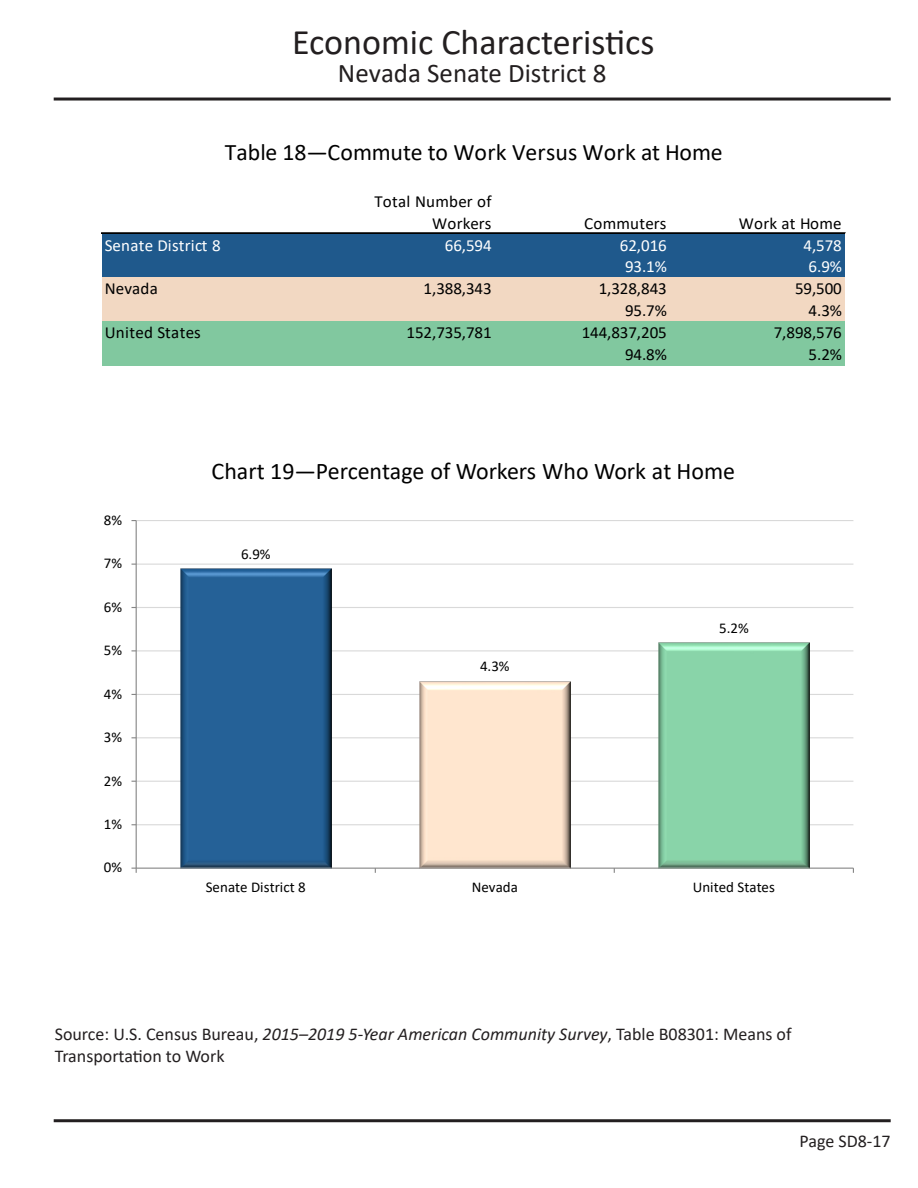
<style>
.page{position:relative;width:918px;height:1188px;background:#fff}
.page>*{position:absolute;margin:0;border:0;box-sizing:border-box;transform-origin:0 0}
.t1{font:36px "Calibri";color:#231f20}
.t2{font:27px "Calibri";color:#231f20}
.t3{font:24px "Calibri";color:#000}
.t4{font:23.7px "Calibri";letter-spacing:.005em;color:#000}
.t5{font:18px/21.6px "Calibri";color:#231f20}
.t6{font:16.95px/22px "Calibri";color:#000;text-align:right}
.t7{font:16.95px "Calibri";letter-spacing:-.005em;color:#fff}
.t8{font:15px "Calibri";color:#000}
.s1{font-style:italic}
</style>
<div class="page">
<hr style="left:54px;top:1119px;width:837px;height:3px;background:#231f20">
<hr style="left:54px;top:98px;width:837px;height:3px;background:#231f20">
<div style="left:102px;top:233px;width:743px;height:45px;background:#1f598c"></div>
<div style="left:102px;top:277px;width:743px;height:45px;background:#f2d8c2"></div>
<div style="left:102px;top:321px;width:743px;height:45px;background:#81c89f"></div>
<hr style="left:102px;top:232px;width:743px;height:1px;background:#000">
<hr style="left:102px;top:233px;width:743px;height:1px;background:#000">
<hr style="left:136px;top:824px;width:717px;height:1px;background:#d9d9d9">
<hr style="left:136px;top:781px;width:717px;height:1px;background:#d9d9d9">
<hr style="left:136px;top:737px;width:717px;height:1px;background:#d9d9d9">
<hr style="left:136px;top:694px;width:717px;height:1px;background:#d9d9d9">
<hr style="left:136px;top:650px;width:717px;height:1px;background:#d9d9d9">
<hr style="left:136px;top:607px;width:717px;height:1px;background:#d9d9d9">
<hr style="left:136px;top:564px;width:717px;height:1px;background:#d9d9d9">
<hr style="left:136px;top:520px;width:717px;height:1px;background:#d9d9d9">
<img style="left:180px;top:569px;width:151px;height:299px">
<img style="left:419px;top:681px;width:152px;height:187px">
<img style="left:658px;top:643px;width:151px;height:225px">
<hr style="left:136px;top:521px;width:1px;height:347px;background:#868686">
<hr style="left:136px;top:868px;width:717px;height:1px;background:#868686">
<svg style="left:132px;top:868px;width:5px;height:5px"></svg>
<h1 class="t1" style="left:292px;top:17px;width:364px">Economic Characteristics</h1>
<h2 class="t2" style="left:338px;top:55px;width:270px">Nevada Senate District 8</h2>
<h3 class="t4" style="left:225px;top:136px;width:499px">Table 18—Commute to Work Versus Work at Home</h3>
<p class="t6" style="left:374px;top:189px;width:119px">Total Number of<br>Workers</p>
<p class="t6" style="left:584px;top:211px;width:84px">Commuters</p>
<p class="t6" style="left:739px;top:211px;width:104px">Work at Home</p>
<p class="t7" style="left:105px;top:233px;width:117px">Senate District 8</p>
<p class="t7" style="left:445px;top:233px;width:48px">66,594</p>
<p class="t7" style="left:620px;top:233px;width:48px">62,016</p>
<p class="t7" style="left:804px;top:233px;width:40px">4,578</p>
<p class="t7" style="left:625px;top:255px;width:43px">93.1%</p>
<p class="t7" style="left:809px;top:255px;width:35px">6.9%</p>
<p class="t6" style="left:105px;top:277px;width:55px">Nevada</p>
<p class="t6" style="left:424px;top:277px;width:70px">1,388,343</p>
<p class="t6" style="left:599px;top:277px;width:70px">1,328,843</p>
<p class="t6" style="left:795px;top:277px;width:48px">59,500</p>
<p class="t6" style="left:625px;top:299px;width:43px">95.7%</p>
<p class="t6" style="left:809px;top:299px;width:35px">4.3%</p>
<p class="t6" style="left:105px;top:321px;width:97px">United States</p>
<p class="t6" style="left:407px;top:321px;width:87px">152,735,781</p>
<p class="t6" style="left:582px;top:321px;width:87px">144,837,205</p>
<p class="t6" style="left:774px;top:321px;width:70px">7,898,576</p>
<p class="t6" style="left:625px;top:343px;width:43px">94.8%</p>
<p class="t6" style="left:809px;top:343px;width:35px">5.2%</p>
<p class="t8" style="left:104px;top:509px;width:20px">8%</p>
<p class="t8" style="left:104px;top:553px;width:20px">7%</p>
<p class="t8" style="left:104px;top:596px;width:20px">6%</p>
<p class="t8" style="left:104px;top:640px;width:20px">5%</p>
<p class="t8" style="left:104px;top:683px;width:20px">4%</p>
<p class="t8" style="left:104px;top:727px;width:20px">3%</p>
<p class="t8" style="left:104px;top:770px;width:20px">2%</p>
<p class="t8" style="left:104px;top:814px;width:20px">1%</p>
<p class="t8" style="left:104px;top:857px;width:20px">0%</p>
<h3 class="t3" style="left:212px;top:454px;width:525px">Chart 19—Percentage of Workers Who Work at Home</h3>
<p class="t8" style="left:241px;top:543px;width:31px">6.9%</p>
<p class="t8" style="left:480px;top:656px;width:31px">4.3%</p>
<p class="t8" style="left:719px;top:617px;width:31px">5.2%</p>
<p class="t8" style="left:206px;top:877px;width:101px">Senate District 8</p>
<p class="t8" style="left:472px;top:877px;width:48px">Nevada</p>
<p class="t8" style="left:693px;top:877px;width:84px">United States</p>
<p class="t5" style="left:55px;top:1023px;width:738px">Source: U.S. Census Bureau, <span class="s1">2015–2019 5-Year American Community Survey</span>, Table B08301: Means of<br>Transportation to Work</p>
<p class="t5" style="left:800px;top:1129px;width:93px">Page SD8-17</p>
</div>
